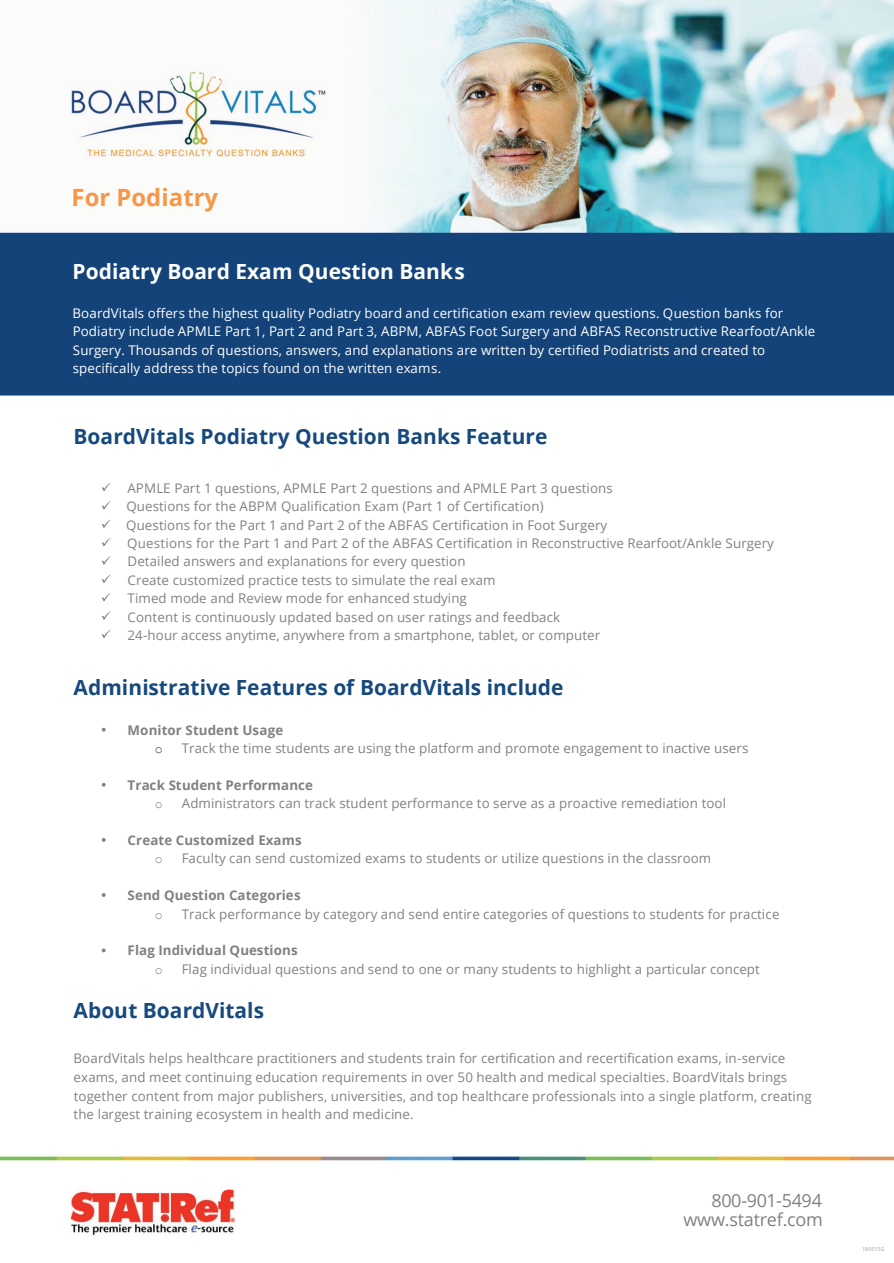
<style>
.page{position:relative;width:894px;height:1263px;background:#fff}
.page>*{position:absolute;margin:0;border:0;box-sizing:border-box;transform-origin:0 0}
.t1{font:700 23.7px "Open Sans";letter-spacing:.005em;color:#f79646}
.t2{font:700 20.85px "Open Sans";color:#16497d}
.t3{font:700 20.85px "Open Sans";color:#fff}
.t4{font:18px/19.8px "Open Sans";letter-spacing:-.015em;color:#808180;text-align:right}
.t5{font:13.35px/18.3px "Open Sans";letter-spacing:.005em;color:#808180}
.t6{font:13.35px/18.5px "Open Sans";letter-spacing:.005em;color:#fff}
.t7{font:700 13.35px "Open Sans";letter-spacing:.005em;color:#808180}
.t8{font:13.35px "Courier New";color:#808180}
.t9{font:13.35px "Courier New";color:#404040}
.t10{font:6px "Myriad Pro";color:#a7a9ac}
</style>
<div class="page">
<img style="left:0;top:0;width:892px;height:1236px">
<img style="left:67px;top:181px;width:440px;height:42px">
<img style="left:69px;top:421px;width:758px;height:763px">
<svg style="left:102px;top:483px;width:9px;height:8px"></svg>
<svg style="left:102px;top:501px;width:9px;height:9px"></svg>
<svg style="left:102px;top:519px;width:9px;height:9px"></svg>
<svg style="left:102px;top:538px;width:9px;height:8px"></svg>
<svg style="left:102px;top:556px;width:9px;height:9px"></svg>
<svg style="left:102px;top:574px;width:9px;height:9px"></svg>
<svg style="left:102px;top:593px;width:9px;height:8px"></svg>
<svg style="left:102px;top:611px;width:9px;height:9px"></svg>
<svg style="left:102px;top:629px;width:9px;height:9px"></svg>
<svg style="left:102px;top:727px;width:4px;height:4px"></svg>
<svg style="left:102px;top:783px;width:4px;height:3px"></svg>
<svg style="left:102px;top:838px;width:4px;height:4px"></svg>
<svg style="left:102px;top:893px;width:4px;height:4px"></svg>
<svg style="left:102px;top:948px;width:4px;height:4px"></svg>
<h1 class="t1" style="left:71px;top:181px;width:148px">For Podiatry</h1>
<h2 class="t3" style="left:73px;top:256px;width:394px">Podiatry Board Exam Question Banks</h2>
<p class="t6" style="left:73px;top:303px;width:743px">BoardVitals offers the highest quality Podiatry board and certification exam review questions. Question banks for Podiatry include APMLE Part 1, Part 2 and Part 3, ABPM, ABFAS Foot Surgery and ABFAS Reconstructive Rearfoot/Ankle Surgery. Thousands of questions, answers, and explanations are written by certified Podiatrists and created to specifically address the topics found on the written exams.</p>
<h2 class="t2" style="left:74px;top:421px;width:475px">BoardVitals Podiatry Question Banks Feature</h2>
<p class="t5" style="left:126px;top:478px;width:649px">APMLE Part 1 questions, APMLE Part 2 questions and APMLE Part 3 questions<br>Questions for the ABPM Qualification Exam (Part 1 of Certification)<br>Questions for the Part 1 and Part 2 of the ABFAS Certification in Foot Surgery<br>Questions for the Part 1 and Part 2 of the ABFAS Certification in Reconstructive Rearfoot/Ankle Surgery Detailed answers and explanations for every question<br>Create customized practice tests to simulate the real exam<br>Timed mode and Review mode for enhanced studying<br>Content is continuously updated based on user ratings and feedback<br>24-hour access anytime, anywhere from a smartphone, tablet, or computer</p>
<h2 class="t2" style="left:74px;top:672px;width:491px">Administrative Features of BoardVitals include</h2>
<p class="t7" style="left:128px;top:720px;width:157px">Monitor Student Usage</p>
<p class="t9" style="left:155px;top:740px;width:9px">o</p>
<p class="t5" style="left:182px;top:738px;width:568px">Track the time students are using the platform and promote engagement to inactive users</p>
<p class="t7" style="left:128px;top:775px;width:187px">Track Student Performance</p>
<p class="t8" style="left:155px;top:795px;width:9px">o</p>
<p class="t5" style="left:182px;top:793px;width:545px">Administrators can track student performance to serve as a proactive remediation tool</p>
<p class="t7" style="left:128px;top:830px;width:175px">Create Customized Exams</p>
<p class="t8" style="left:155px;top:850px;width:9px">o</p>
<p class="t5" style="left:182px;top:849px;width:531px">Faculty can send customized exams to students or utilize questions in the classroom</p>
<p class="t7" style="left:128px;top:885px;width:174px">Send Question Categories</p>
<p class="t8" style="left:155px;top:906px;width:9px">o</p>
<p class="t5" style="left:182px;top:904px;width:599px">Track performance by category and send entire categories of questions to students for practice</p>
<p class="t7" style="left:128px;top:941px;width:172px">Flag Individual Questions</p>
<p class="t8" style="left:155px;top:961px;width:9px">o</p>
<p class="t5" style="left:182px;top:959px;width:579px">Flag individual questions and send to one or many students to highlight a particular concept</p>
<h2 class="t2" style="left:74px;top:996px;width:192px">About BoardVitals</h2>
<p class="t5" style="left:74px;top:1049px;width:739px">BoardVitals helps healthcare practitioners and students train for certification and recertification exams, in-service exams, and meet continuing education requirements in over 50 health and medical specialties. BoardVitals brings together content from major publishers, universities, and top healthcare professionals into a single platform, creating the largest training ecosystem in health and medicine.</p>
<h3 class="t4" style="left:683px;top:1189px;width:141px">800-901-5494 www.statref.com</h3>
<p class="t10" style="left:861px;top:1245px;width:24px">180515G</p>
</div>
